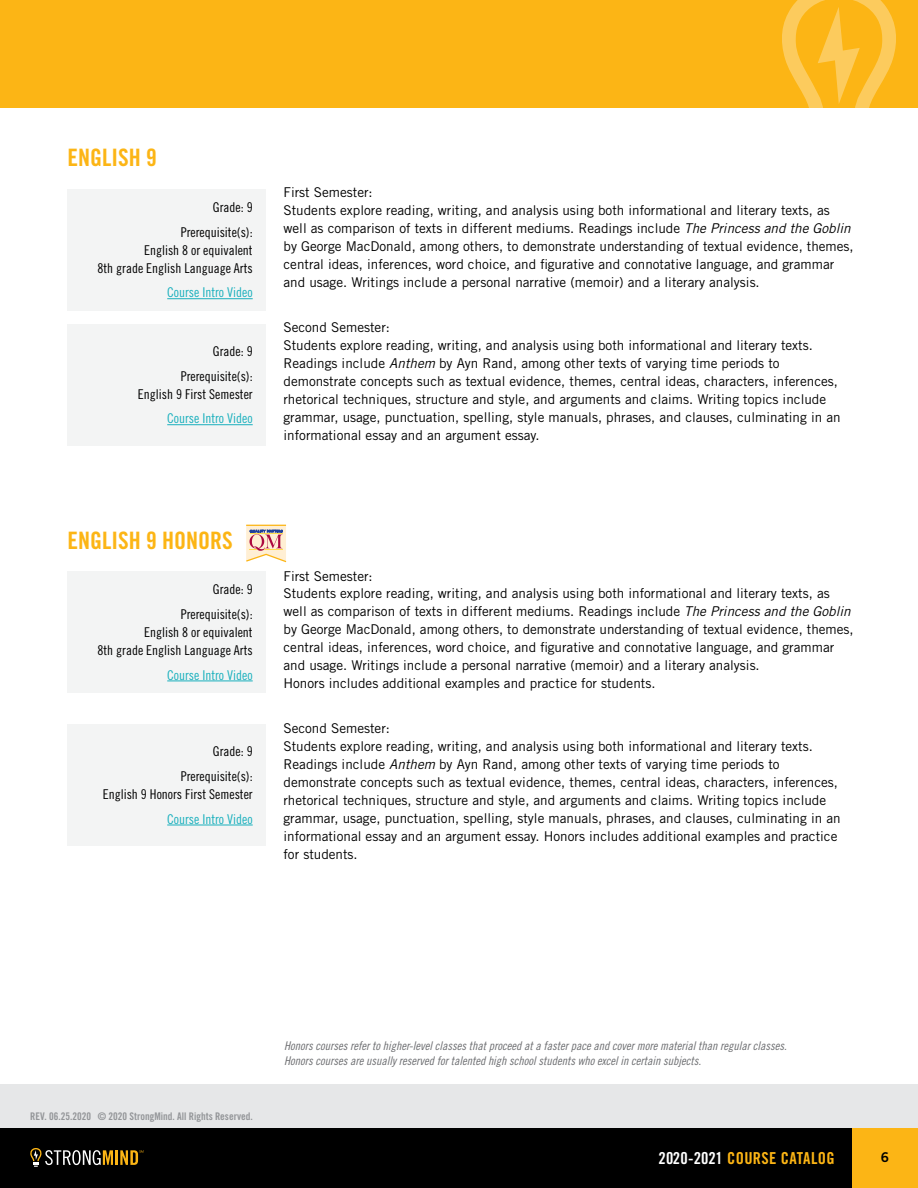
<style>
.page{position:relative;width:918px;height:1188px;background:#fff}
.page>*{position:absolute;margin:0;border:0;box-sizing:border-box;transform-origin:0 0}
.t1{font:24px "Trade Gothic LT Std Bd Cn 20";color:#fcb515}
.t2{font:16.5px "Trade Gothic LT Std Bd Cn 20";letter-spacing:.02em;color:#fcb515}
.t3{font:13.5px/18px "Trade Gothic LT Std";color:#000}
.t4{font:13.5px/24.8px "Trade Gothic LT Std Cn 18";color:#000;text-align:right}
.t5{font:13.5px "Trade Gothic LT Std Cn 18";color:#1ab0bd}
.t6{font:13.5px "Trade Gothic LT Std Bd 2";color:#000}
.t7{font:12px/15px "Trade Gothic LT Std Cn 18 Obl";color:#6d6e71}
.t8{font:10.5px "Trade Gothic LT Std Bd Cn 20";color:#939598}
.s1{font-style:italic}
.s2{color:#fff}
</style>
<div class="page">
<div style="left:0;top:1084px;width:918px;height:45px;background:#e6e7e8"></div>
<div style="left:0;top:1129px;width:852px;height:59px;background:#000"></div>
<div style="left:852px;top:1129px;width:66px;height:59px;background:#fcb515"></div>
<hr style="left:115px;top:1150px;width:3px;height:15px;background:#fcb515">
<svg style="left:30px;top:1148px;width:83px;height:19px"></svg>
<svg style="left:120px;top:1150px;width:24px;height:15px"></svg>
<div style="left:0;top:0;width:918px;height:108px;background:#fcb515"></div>
<svg style="left:782px;top:0;width:114px;height:108px"></svg>
<div style="left:68px;top:189px;width:198px;height:121px;background:#f3f4f4"></div>
<hr style="left:167px;top:298px;width:86px;height:1px;background:#1ab0bd">
<div style="left:68px;top:324px;width:198px;height:122px;background:#f3f4f4"></div>
<hr style="left:167px;top:424px;width:86px;height:1px;background:#1ab0bd">
<div style="left:68px;top:571px;width:198px;height:122px;background:#f3f4f4"></div>
<hr style="left:167px;top:681px;width:86px;height:1px;background:#1ab0bd">
<div style="left:68px;top:724px;width:198px;height:122px;background:#f3f4f4"></div>
<hr style="left:167px;top:825px;width:86px;height:1px;background:#1ab0bd">
<svg style="left:246px;top:525px;width:41px;height:38px;background:#e8ccbb"></svg>
<hr style="left:246px;top:525px;width:40px;height:1px;background:#fcb515">
<h1 class="t1" style="left:68px;top:143px;width:91px">ENGLISH 9</h1>
<p class="t4" style="left:181px;top:195px;width:73px">Grade: 9<br>Prerequisite(s):</p>
<p class="t4" style="left:98px;top:241px;width:157px;line-height:18px">English 8 or equivalent<br>8th grade English Language Arts</p>
<p class="t5" style="left:167px;top:285px;width:87px">Course Intro Video</p>
<p class="t4" style="left:181px;top:339px;width:73px">Grade: 9<br>Prerequisite(s):</p>
<p class="t4" style="left:138px;top:381px;width:116px">English 9 First Semester</p>
<p class="t5" style="left:167px;top:411px;width:87px">Course Intro Video</p>
<p class="t3" style="left:284px;top:183px;width:572px">First Semester:<br>Students explore reading, writing, and analysis using both informational and literary texts, as well as comparison of texts in different mediums. Readings include <span class="s1">The Princess and the Goblin </span>by George MacDonald, among others, to demonstrate understanding of textual evidence, themes, central ideas, inferences, word choice, and figurative and connotative language, and grammar and usage. Writings include a personal narrative (memoir) and a literary analysis.</p>
<p class="t3" style="left:284px;top:318px;width:559px">Second Semester:<br>Students explore reading, writing, and analysis using both informational and literary texts.<br>Readings include <span class="s1">Anthem</span> by Ayn Rand, among other texts of varying time periods to demonstrate concepts such as textual evidence, themes, central ideas, characters, inferences, rhetorical techniques, structure and style, and arguments and claims. Writing topics include grammar, usage, punctuation, spelling, style manuals, phrases, and clauses, culminating in an informational essay and an argument essay.</p>
<h1 class="t1" style="left:68px;top:526px;width:167px">ENGLISH 9 HONORS</h1>
<p class="t4" style="left:181px;top:577px;width:73px">Grade: 9<br>Prerequisite(s):</p>
<p class="t4" style="left:98px;top:623px;width:157px;line-height:18px">English 8 or equivalent<br>8th grade English Language Arts</p>
<p class="t5" style="left:167px;top:667px;width:87px">Course Intro Video</p>
<p class="t4" style="left:181px;top:739px;width:73px">Grade: 9<br>Prerequisite(s):</p>
<p class="t4" style="left:103px;top:782px;width:151px">English 9 Honors First Semester</p>
<p class="t5" style="left:167px;top:811px;width:87px">Course Intro Video</p>
<p class="t3" style="left:284px;top:567px;width:572px">First Semester:<br>Students explore reading, writing, and analysis using both informational and literary texts, as well as comparison of texts in different mediums. Readings include <span class="s1">The Princess and the Goblin </span>by George MacDonald, among others, to demonstrate understanding of textual evidence, themes, central ideas, inferences, word choice, and figurative and connotative language, and grammar and usage. Writings include a personal narrative (memoir) and a literary analysis.<br>Honors includes additional examples and practice for students.</p>
<p class="t3" style="left:284px;top:720px;width:559px">Second Semester:<br>Students explore reading, writing, and analysis using both informational and literary texts.<br>Readings include <span class="s1">Anthem</span> by Ayn Rand, among other texts of varying time periods to demonstrate concepts such as textual evidence, themes, central ideas, characters, inferences, rhetorical techniques, structure and style, and arguments and claims. Writing topics include grammar, usage, punctuation, spelling, style manuals, phrases, and clauses, culminating in an informational essay and an argument essay. Honors includes additional examples and practice for students.</p>
<p class="t8" style="left:30px;top:1110px;width:224px">REV. 06.25.2020 © 2020 StrongMind. All Rights Reserved.</p>
<p class="t7" style="left:284px;top:1038px;width:504px">Honors courses refer to higher-level classes that proceed at a faster pace and cover more material than regular classes.<br>Honors courses are usually reserved for talented high school students who excel in certain subjects.</p>
<p class="t2" style="left:658px;top:1148px;width:178px"><span class="s2">2020-2021</span> COURSE CATALOG</p>
<p class="t6" style="left:881px;top:1148px;width:10px">6</p>
</div>
